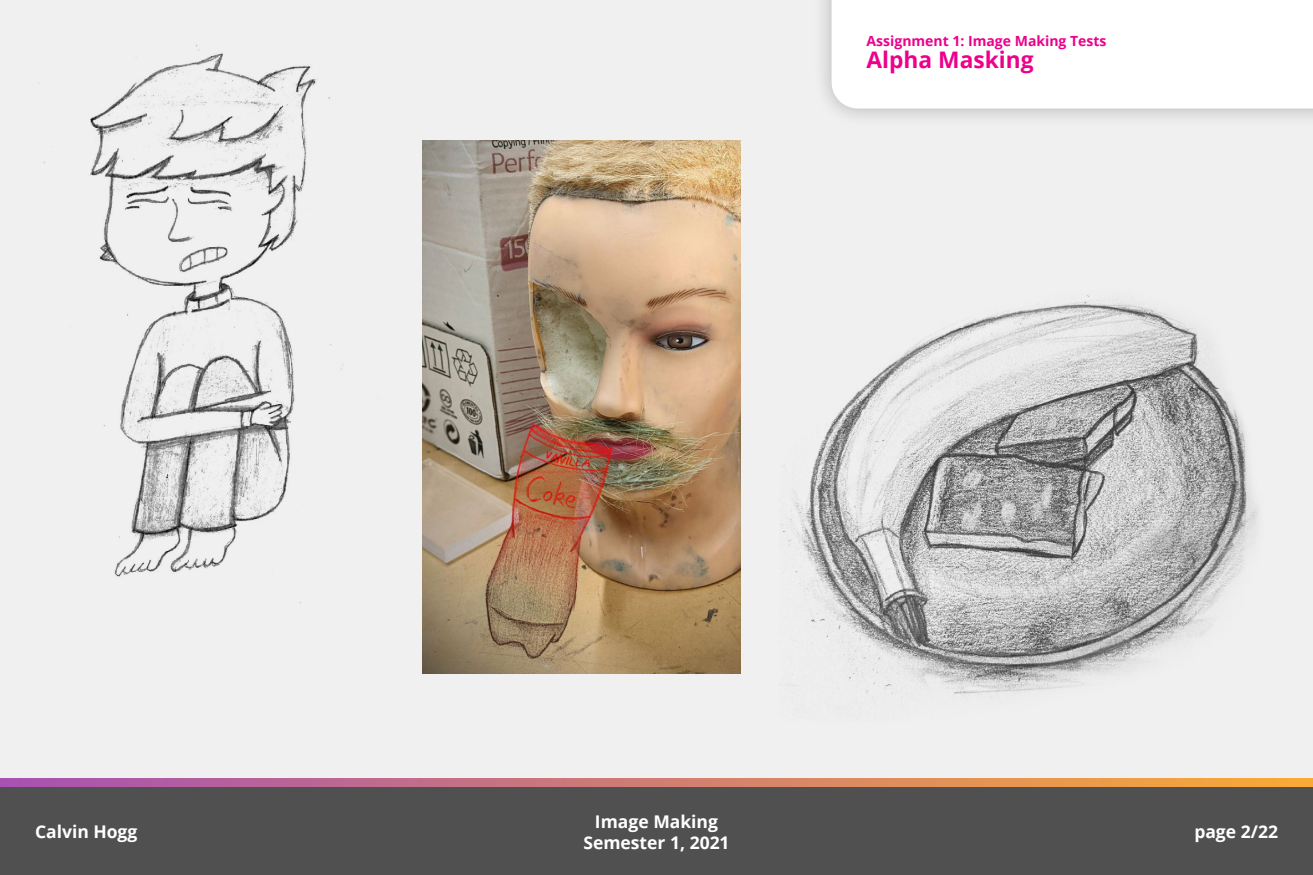
<style>
.page{position:relative;width:1313px;height:875px;background:#fff}
.page>*{position:absolute;margin:0;border:0;box-sizing:border-box;transform-origin:0 0}
.t1{font:700 22.75px "Open Sans";color:#ec008c}
.t2{font:700 17.5px/21px "Open Sans";color:#fff;text-align:center}
.t3{font:700 14px "Open Sans";color:#ec008c}
</style>
<div class="page">
<div style="left:0;top:0;width:1312px;height:779px;background:#f0f0f0"></div>
<div style="left:812px;top:0;width:500px;height:128px;background:#000;opacity:.25"></div>
<svg style="left:831px;top:0;width:481px;height:108px"></svg>
<svg style="left:0;top:779px;width:1312px;height:9px;background:#c1786f"></svg>
<div style="left:0;top:788px;width:1312px;height:87px;background:#505050"></div>
<img style="left:422px;top:140px;width:318px;height:534px">
<img style="left:35px;top:35px;width:347px;height:579px">
<img style="left:779px;top:246px;width:499px;height:498px">
<p class="t3" style="left:866px;top:31px;width:241px">Assignment 1: Image Making Tests</p>
<p class="t1" style="left:866px;top:44px;width:168px">Alpha Masking</p>
<p class="t2" style="left:583px;top:810px;width:148px">Image Making<br>Semester 1, 2021</p>
<p class="t2" style="left:35px;top:820px;width:104px">Calvin Hogg</p>
<p class="t2" style="left:1194px;top:821px;width:85px">page 2/22</p>
</div>
